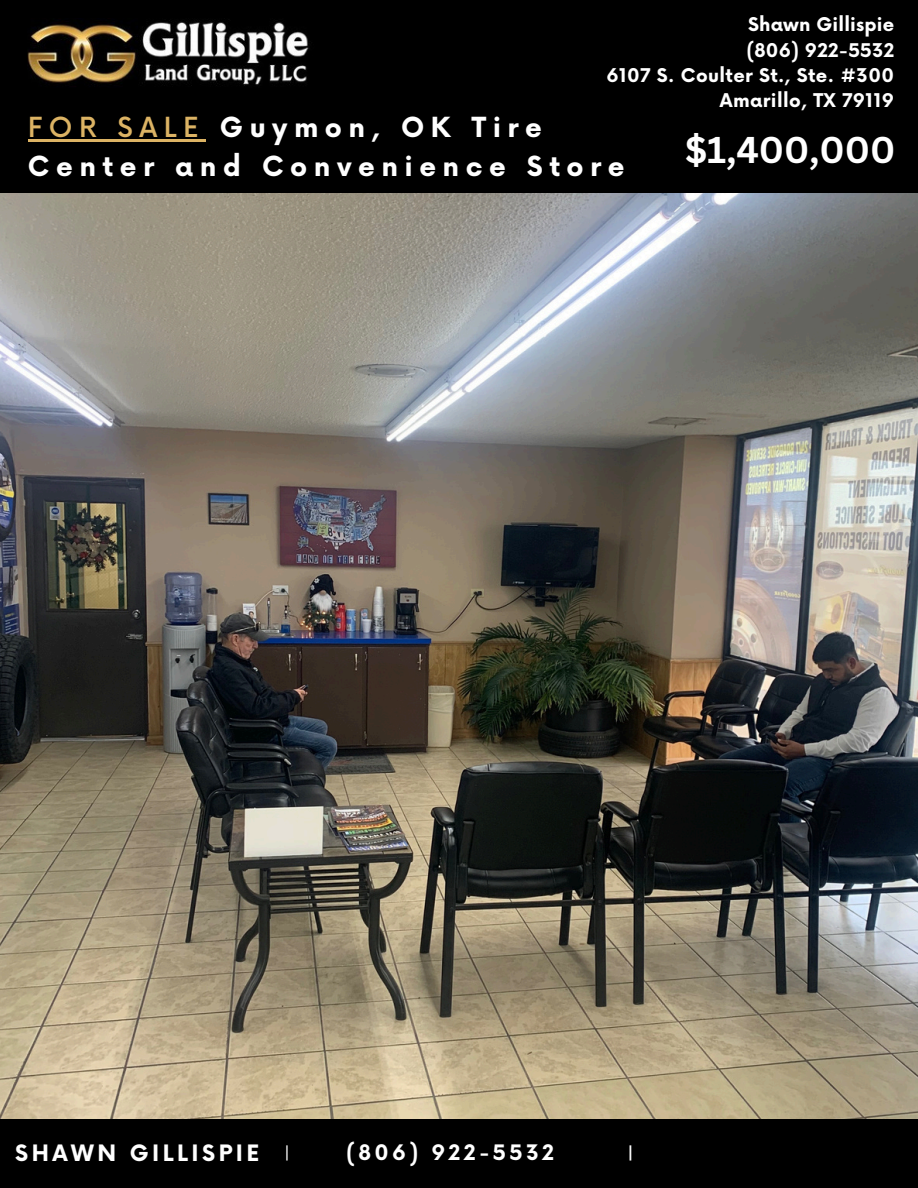
<style>
.page{position:relative;width:918px;height:1188px;background:#fff}
.page>*{position:absolute;margin:0;border:0;box-sizing:border-box;transform-origin:0 0}
.t1{font:700 36.3px "Canva Sans";color:#fff}
.t2{font:700 27px/38.2px "Now";letter-spacing:.24em;color:#fff}
.t3{font:700 22.05px "Now";letter-spacing:.16em;color:#fff}
.t4{font:700 20.85px "Now";letter-spacing:.16em;color:#fff}
.t5{font:700 18.45px "Now";letter-spacing:.02em;color:#fff}
.t6{font:500 16.8px "Now";color:#fff}
.t7{font:700 16.8px "Now";color:#fff}
.s1{font-weight:500;color:#dcb364}
</style>
<div class="page">
<div style="left:0;top:0;width:918px;height:194px;background:#000"></div>
<img style="left:28px;top:22px;width:281px;height:64px">
<div style="left:0;top:1118px;width:918px;height:70px;background:#000"></div>
<hr style="left:28px;top:140px;width:177px;height:2px;background:#dcb364">
<img style="left:0;top:194px;width:918px;height:925px">
<p class="t5" style="left:748px;top:14px;width:148px">Shawn Gillispie</p>
<p class="t5" style="left:746px;top:40px;width:149px">(806) 922-5532</p>
<p class="t5" style="left:606px;top:65px;width:289px">6107 S. Coulter St., Ste. #300</p>
<p class="t5" style="left:720px;top:90px;width:176px">Amarillo, TX 79119</p>
<p class="t2" style="left:28px;top:110px;width:598px"><span class="s1">FOR SALE</span> Guymon, OK Tire<br>Center and Convenience Store</p>
<p class="t1" style="left:685px;top:124px;width:212px">$1,400,000</p>
<h2 class="t3" style="left:15px;top:1141px;width:246px">SHAWN GILLISPIE</h2>
<p class="t6" style="left:285px;top:1142px;width:7px">|</p>
<h1 class="t4" style="left:346px;top:1141px;width:209px">(806) 922-5532</h1>
<h3 class="t7" style="left:628px;top:1143px;width:7px">|</h3>
</div>
